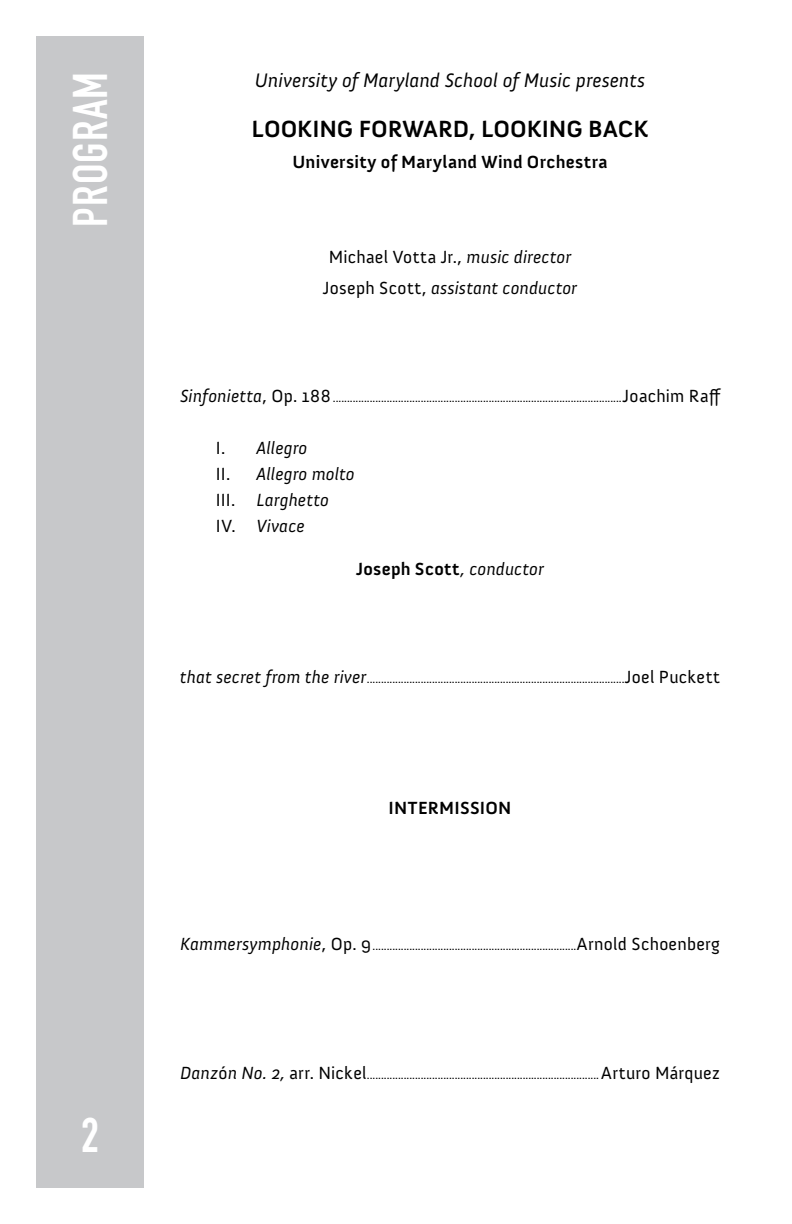
<style>
.page{position:relative;width:792px;height:1224px;background:#fff}
.page>*{position:absolute;margin:0;border:0;box-sizing:border-box;transform-origin:0 0}
.t1{font:700 48px "DIN Condensed";letter-spacing:.025em;color:#fff}
.t2{font:700 24px "Anivers";color:#000}
.t3{font:italic 20px "Anivers";letter-spacing:.005em;color:#000}
.t4{font:italic 18px/26px "Anivers";letter-spacing:.01em;color:#000;text-align:center}
.t5{font:700 18px "Anivers";letter-spacing:.015em;color:#000}
.t6{font:12px "Anivers";color:#000}
.s1{font-style:normal}
.s2{font-style:italic;font-size:18px}
.s3{font-size:18px}
.s4{font-weight:400;font-style:italic}
</style>
<div class="page">
<div style="left:36px;top:36px;width:108px;height:1152px;background:#c7c8ca"></div>
<h1 class="t1" style="left:58px;top:227px;width:156px;rotate:-90deg">PROGRAM</h1>
<h1 class="t1" style="left:81px;top:1103px;width:19px">2</h1>
<h3 class="t3" style="left:255px;top:70px;width:392px">University of Maryland School of Music presents</h3>
<h2 class="t2" style="left:252px;top:116px;width:398px">LOOKING FORWARD, LOOKING BACK</h2>
<h3 class="t5" style="left:292px;top:152px;width:317px">University of Maryland Wind Orchestra</h3>
<h3 class="t4" style="left:323px;top:242px;width:256px;line-height:30.6px"><span class="s1">Michael Votta Jr.,</span> music director<br><span class="s1">Joseph Scott,</span> assistant conductor</h3>
<p class="t6" style="left:180px;top:392px;width:543px"><span class="s2">Sinfonietta</span><span class="s3">, Op. 188</span> ......................................................................................................<span class="s3">Joachim Raff</span></p>
<h3 class="t4" style="left:216px;top:435px;width:140px;text-align:left"><span class="s1">I.</span> Allegro<br><span class="s1">II.</span> Allegro molto<br><span class="s1">III.</span> Larghetto<br><span class="s1">IV.</span> Vivace</h3>
<h3 class="t5" style="left:356px;top:559px;width:189px">Joseph Scott<span class="s4">, conductor</span></h3>
<p class="t6" style="left:180px;top:673px;width:542px"><span class="s2">that secret from the river</span>...........................................................................................<span class="s3">Joel Puckett</span></p>
<h3 class="t5" style="left:389px;top:798px;width:124px">INTERMISSION</h3>
<p class="t6" style="left:180px;top:939px;width:541px"><span class="s2">Kammersymphonie</span><span class="s3">, Op. 9</span>........................................................................<span class="s3">Arnold Schoenberg</span></p>
<p class="t6" style="left:180px;top:1069px;width:541px"><span class="s2">Danz</span><span class="s3">ó</span><span class="s2">n No. 2,</span> <span class="s3">arr. Nickel</span>.................................................................................. <span class="s3">Arturo Márquez</span></p>
</div>
